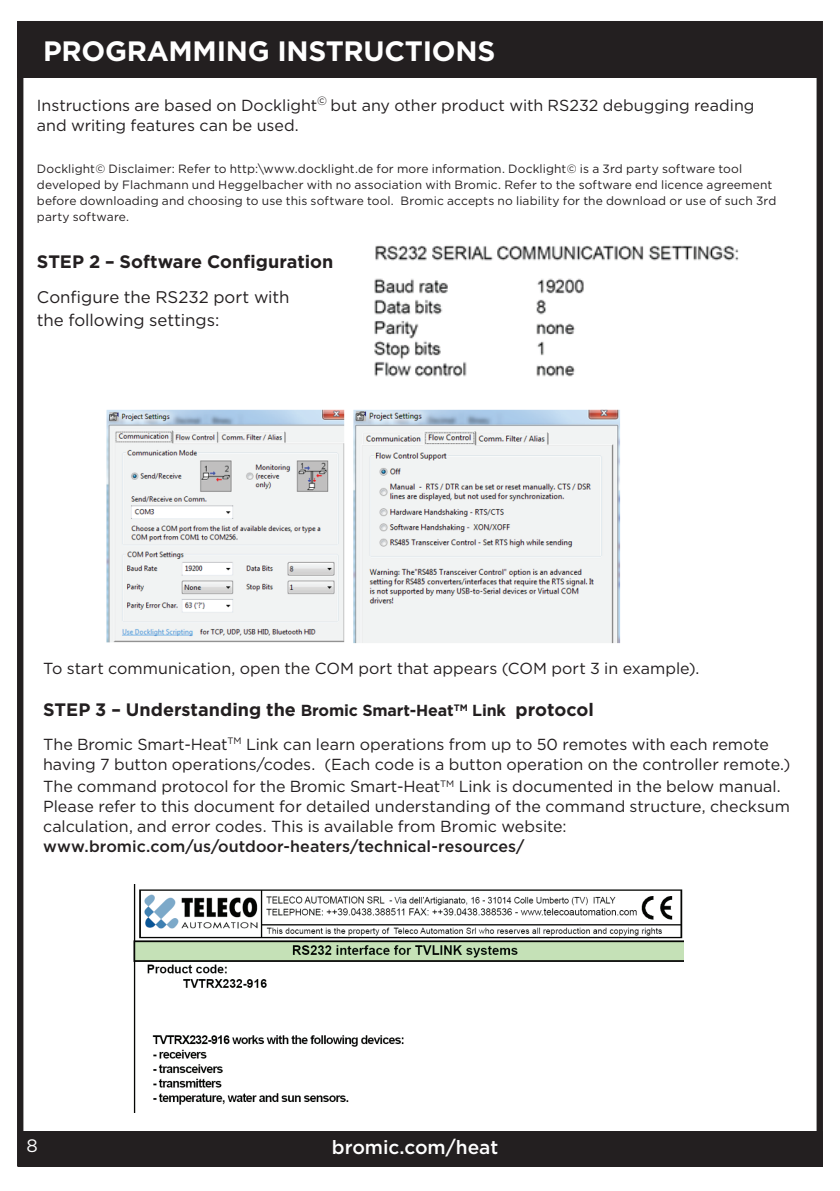
<style>
.page{position:relative;width:840px;height:1191px;background:#fff}
.page>*{position:absolute;margin:0;border:0;box-sizing:border-box;transform-origin:0 0}
.t1{font:700 28px "Gotham";letter-spacing:-.01em;color:#fff}
.t2{font:500 19.2px "Gotham";color:#fff}
.t3{font:700 18px "Gotham";color:#231f20}
.t4{font:18px "Gotham";color:#fff}
.t5{font:16.8px/23.6px "Gotham";color:#231f20}
.t6{font:16px/20px "Gotham";color:#231f20}
.t7{font:500 16px "Gotham";letter-spacing:.005em;color:#231f20}
.t8{font:12px/16px "Gotham";letter-spacing:.01em;color:#231f20}
.s1{font-size:16px}
</style>
<div class="page">
<div style="left:18px;top:1131px;width:804px;height:35px;background:#231f20"></div>
<div style="left:17px;top:25px;width:802px;height:52px;background:#231f20"></div>
<div style="left:17px;top:21px;width:805px;height:1145px;border:6px solid #231f20"></div>
<img style="left:133px;top:884px;width:550px;height:228px">
<img style="left:106px;top:409px;width:515px;height:235px">
<img style="left:374px;top:245px;width:365px;height:132px">
<h1 class="t1" style="left:43px;top:39px;width:453px">PROGRAMMING INSTRUCTIONS</h1>
<p class="t6" style="left:37px;top:96px;width:718px">Instructions are based on Docklight<sup>©</sup> but any other product with RS232 debugging reading and writing features can be used.</p>
<p class="t8" style="left:37px;top:161px;width:740px">Docklight© Disclaimer: Refer to http:\www.docklight.de for more information. Docklight© is a 3rd party software tool developed by Flachmann und Heggelbacher with no association with Bromic. Refer to the software end licence agreement before downloading and choosing to use this software tool. Bromic accepts no liability for the download or use of such 3rd party software.</p>
<p class="t3" style="left:37px;top:253px;width:298px">STEP 2 – Software Configuration</p>
<p class="t5" style="left:37px;top:286px;width:254px">Configure the RS232 port with the following settings:</p>
<p class="t6" style="left:43px;top:659px;width:657px">To start communication, open the COM port that appears (COM port 3 in example).</p>
<p class="t3" style="left:43px;top:702px;width:552px">STEP 3 – Understanding the <span class="s1">Bromic Smart-Heat</span><sup>TM</sup> <span class="s1">Link</span> protocol</p>
<p class="t6" style="left:43px;top:735px;width:748px">The Bromic Smart-Heat<sup>TM</sup> Link can learn operations from up to 50 remotes with each remote having 7 button operations/codes. (Each code is a button operation on the controller remote.)</p>
<p class="t6" style="left:43px;top:777px;width:748px">The command protocol for the Bromic Smart-Heat<sup>TM</sup> Link is documented in the below manual.<br>Please refer to this document for detailed understanding of the command structure, checksum calculation, and error codes. This is available from Bromic website:</p>
<p class="t7" style="left:43px;top:839px;width:482px">www.bromic.com/us/outdoor-heaters/technical-resources/</p>
<p class="t4" style="left:26px;top:1137px;width:13px">8</p>
<p class="t2" style="left:332px;top:1138px;width:168px">bromic.com/heat</p>
</div>
